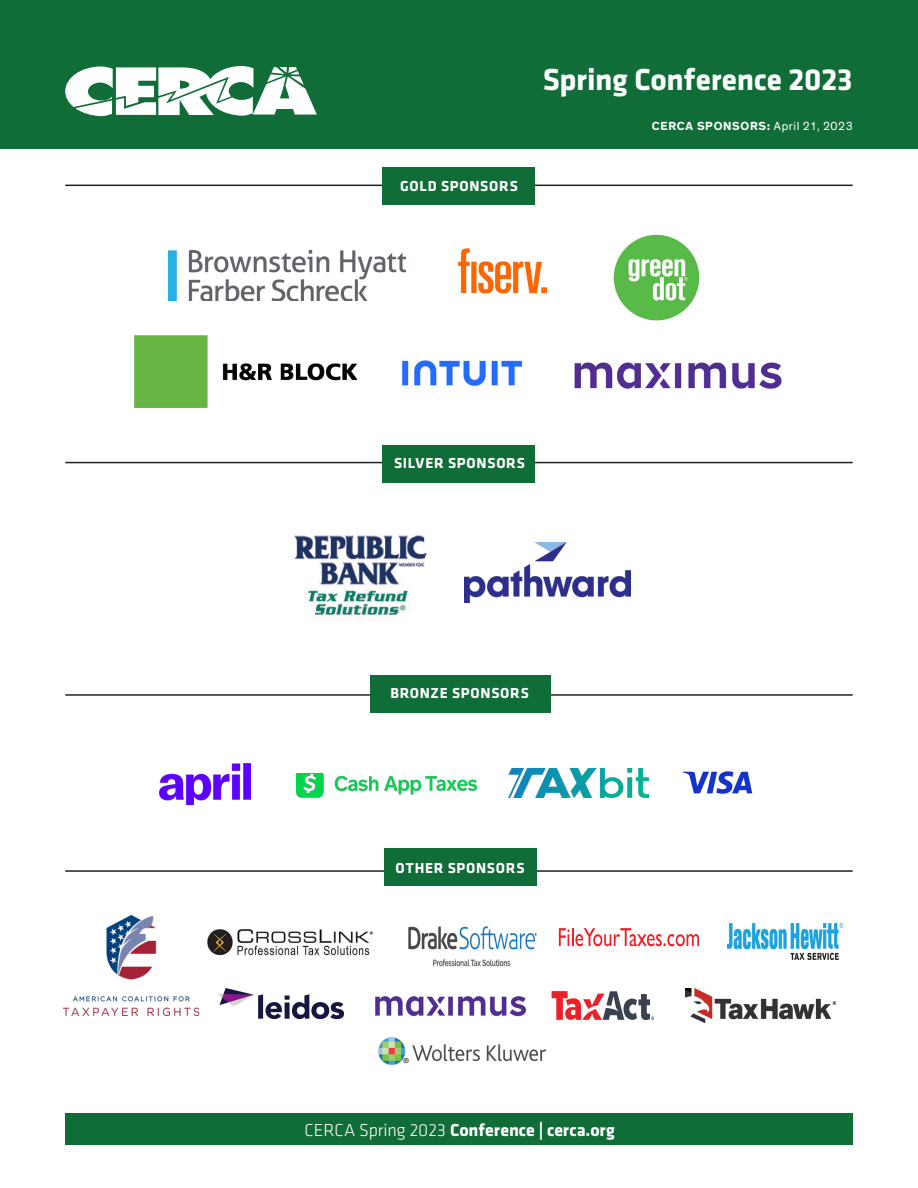
<style>
.page{position:relative;width:918px;height:1188px;background:#fff}
.page>*{position:absolute;margin:0;border:0;box-sizing:border-box;transform-origin:0 0}
.AB_Fund_Name{font:700 31.5px "Klavika";letter-spacing:-.005em;color:#fff}
.WP_Title_28_32_KO{font:700 18px "Klavika";letter-spacing:-.005em;color:#fff}
.Author_8_11{font:700 15px "Klavika";letter-spacing:.045em;color:#fff}
.t1{font:14.4px "Klavika";color:#231f20}
.Author_8_11_KO{font:700 12px "Theinhardt";letter-spacing:.06em;color:#fff}
.s1{font-weight:400}
.s2{font-weight:300}
</style>
<div class="page">
<div style="left:65px;top:1114px;width:788px;height:31px;background:#116d38"></div>
<img style="left:613px;top:234px;width:87px;height:87px">
<img style="left:134px;top:335px;width:223px;height:73px">
<img style="left:169px;top:250px;width:236px;height:50px">
<img style="left:574px;top:362px;width:208px;height:27px">
<img style="left:293px;top:533px;width:134px;height:88px">
<img style="left:464px;top:542px;width:166px;height:60px">
<img style="left:682px;top:771px;width:71px;height:23px">
<img style="left:296px;top:774px;width:180px;height:23px">
<img style="left:508px;top:768px;width:141px;height:29px">
<svg style="left:552px;top:991px;width:102px;height:29px"></svg>
<img style="left:408px;top:926px;width:129px;height:41px">
<img style="left:727px;top:924px;width:115px;height:35px">
<svg style="left:559px;top:928px;width:140px;height:18px"></svg>
<img style="left:686px;top:989px;width:150px;height:33px">
<img style="left:217px;top:989px;width:127px;height:30px">
<img style="left:207px;top:929px;width:166px;height:27px">
<img style="left:63px;top:916px;width:136px;height:100px">
<img style="left:375px;top:996px;width:151px;height:20px">
<div style="left:0;top:0;width:918px;height:149px;background:#116d38"></div>
<svg style="left:65px;top:66px;width:252px;height:50px"></svg>
<hr style="left:65px;top:185px;width:788px;height:1px;background:#231f20">
<div style="left:383px;top:168px;width:152px;height:37px;background:#116d38"></div>
<hr style="left:65px;top:462px;width:788px;height:1px;background:#231f20">
<div style="left:383px;top:446px;width:152px;height:37px;background:#116d38"></div>
<hr style="left:65px;top:694px;width:788px;height:2px;background:#231f20">
<div style="left:370px;top:675px;width:181px;height:37px;background:#116d38"></div>
<hr style="left:65px;top:870px;width:788px;height:2px;background:#231f20">
<div style="left:385px;top:848px;width:152px;height:38px;background:#116d38"></div>
<img style="left:378px;top:1037px;width:168px;height:28px">
<img style="left:160px;top:764px;width:91px;height:41px">
<img style="left:458px;top:248px;width:89px;height:46px">
<img style="left:402px;top:360px;width:120px;height:26px">
<p class="Author_8_11" style="left:400px;top:175px;width:119px">GOLD SPONSORS</p>
<p class="AB_Fund_Name" style="left:543px;top:56px;width:311px">Spring Conference 2023</p>
<p class="Author_8_11_KO" style="left:652px;top:119px;width:202px">CERCA SPONSORS: <span class="s1">April 21, 2023</span></p>
<p class="Author_8_11" style="left:394px;top:452px;width:132px">SILVER SPONSORS</p>
<p class="Author_8_11" style="left:390px;top:682px;width:140px">BRONZE SPONSORS</p>
<p class="Author_8_11" style="left:396px;top:857px;width:130px">OTHER SPONSORS</p>
<p class="t1" style="left:403px;top:1054px;width:8px">®</p>
<p class="WP_Title_28_32_KO" style="left:305px;top:1117px;width:312px"><span class="s2">CERCA Spring 2023</span> Conference | cerca.org</p>
</div>
